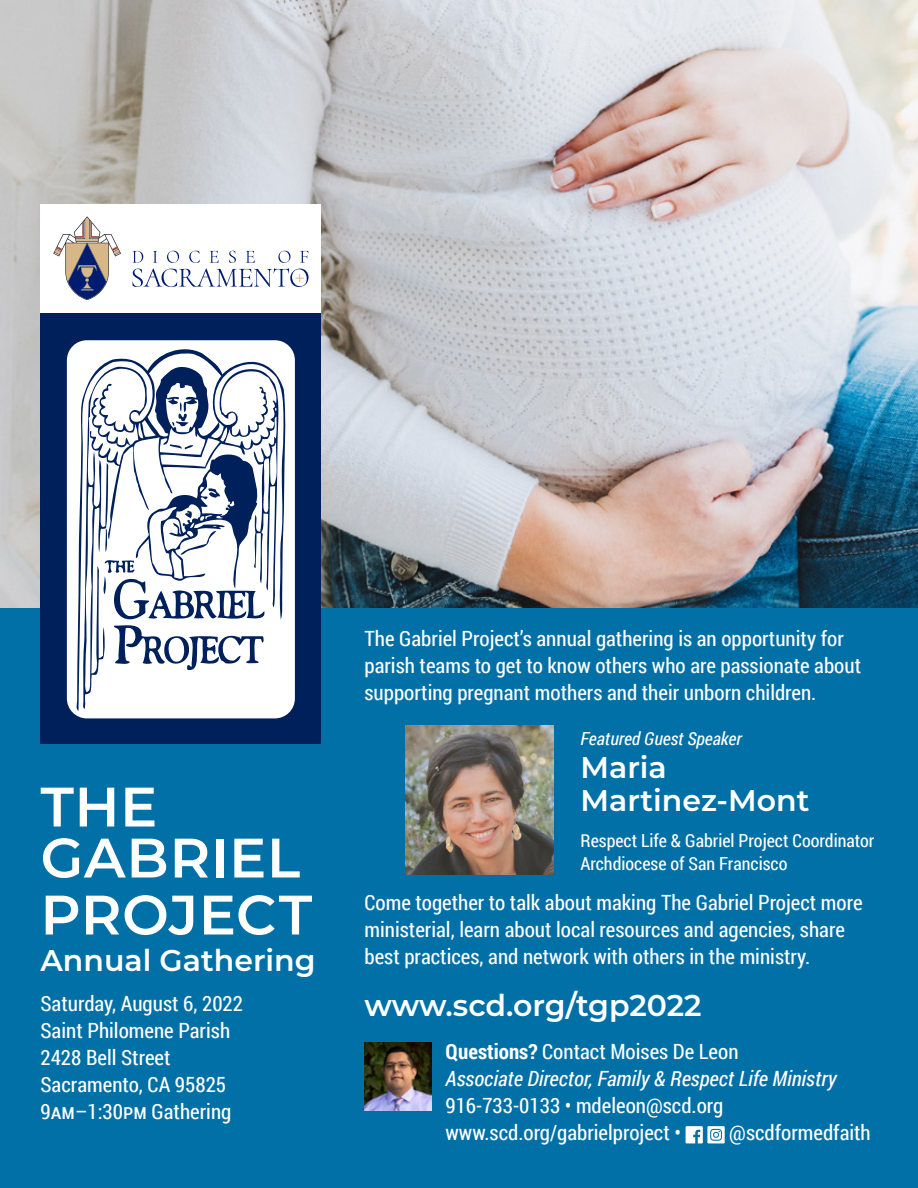
<style>
.page{position:relative;width:918px;height:1188px;background:#0070a7}
.page>*{position:absolute;margin:0;border:0;box-sizing:border-box;transform-origin:0 0}
.t1{font:600 55.5px/51px "Montserrat";letter-spacing:.01em;color:#fff}
.t2{font:600 30px/33px "Montserrat";color:#fff}
.t3{font:21px/27px "Roboto Condensed";color:#fff}
.t4{font:18px/22.5px "Roboto Condensed";color:#fff}
.t5{font:italic 18px "Roboto Condensed";color:#fff}
.s1{font-weight:700}
.s2{font-style:italic}
</style>
<div class="page">
<img style="left:0;top:0;width:918px;height:608px">
<img style="left:405px;top:726px;width:149px;height:148px">
<img style="left:364px;top:1043px;width:68px;height:67px">
<svg style="left:686px;top:1126px;width:39px;height:17px"></svg>
<div style="left:40px;top:312px;width:281px;height:432px;background:#00205b"></div>
<div style="left:67px;top:340px;width:228px;height:378px;background:#fff;border-radius:20px"></div>
<svg style="left:75px;top:343px;width:212px;height:368px"></svg>
<svg style="left:102px;top:444px;width:165px;height:229px"></svg>
<div style="left:40px;top:204px;width:281px;height:108px;background:#fff"></div>
<svg style="left:53px;top:216px;width:68px;height:84px"></svg>
<svg style="left:132px;top:251px;width:177px;height:36px"></svg>
<p class="t1" style="left:40px;top:779px;width:261px">THE<br>GABRIEL</p>
<p class="t1" style="left:40px;top:887px;width:273px">PROJECT</p>
<p class="t2" style="left:40px;top:942px;width:277px">Annual Gathering</p>
<p class="t3" style="left:40px;top:989px;width:204px">Saturday, August 6, 2022<br>Saint Philomene Parish<br>2428 Bell Street<br>Sacramento, CA 95825<br>9am–1:30pm Gathering</p>
<p class="t3" style="left:364px;top:624px;width:498px">The Gabriel Project’s annual gathering is an opportunity for parish teams to get to know others who are passionate about supporting pregnant mothers and their unborn children.</p>
<p class="t5" style="left:580px;top:726px;width:163px">Featured Guest Speaker</p>
<p class="t2" style="left:580px;top:750px;width:230px">Maria<br>Martinez-Mont</p>
<p class="t4" style="left:580px;top:829px;width:296px">Respect Life &amp; Gabriel Project Coordinator<br>Archdiocese of San Francisco</p>
<p class="t3" style="left:364px;top:888px;width:500px">Come together to talk about making The Gabriel Project more ministerial, learn about local resources and agencies, share best practices, and network with others in the ministry.</p>
<p class="t2" style="left:364px;top:988px;width:339px">www.scd.org/tgp2022</p>
<p class="t3" style="left:446px;top:1038px;width:393px"><span class="s1">Questions?</span> Contact Moises De Leon<br><span class="s2">Associate Director, Family &amp; Respect Life Ministry </span>916-733-0133 • mdeleon@scd.org www.scd.org/gabrielproject •</p>
<p class="t3" style="left:729px;top:1119px;width:143px">@scdformedfaith</p>
</div>
